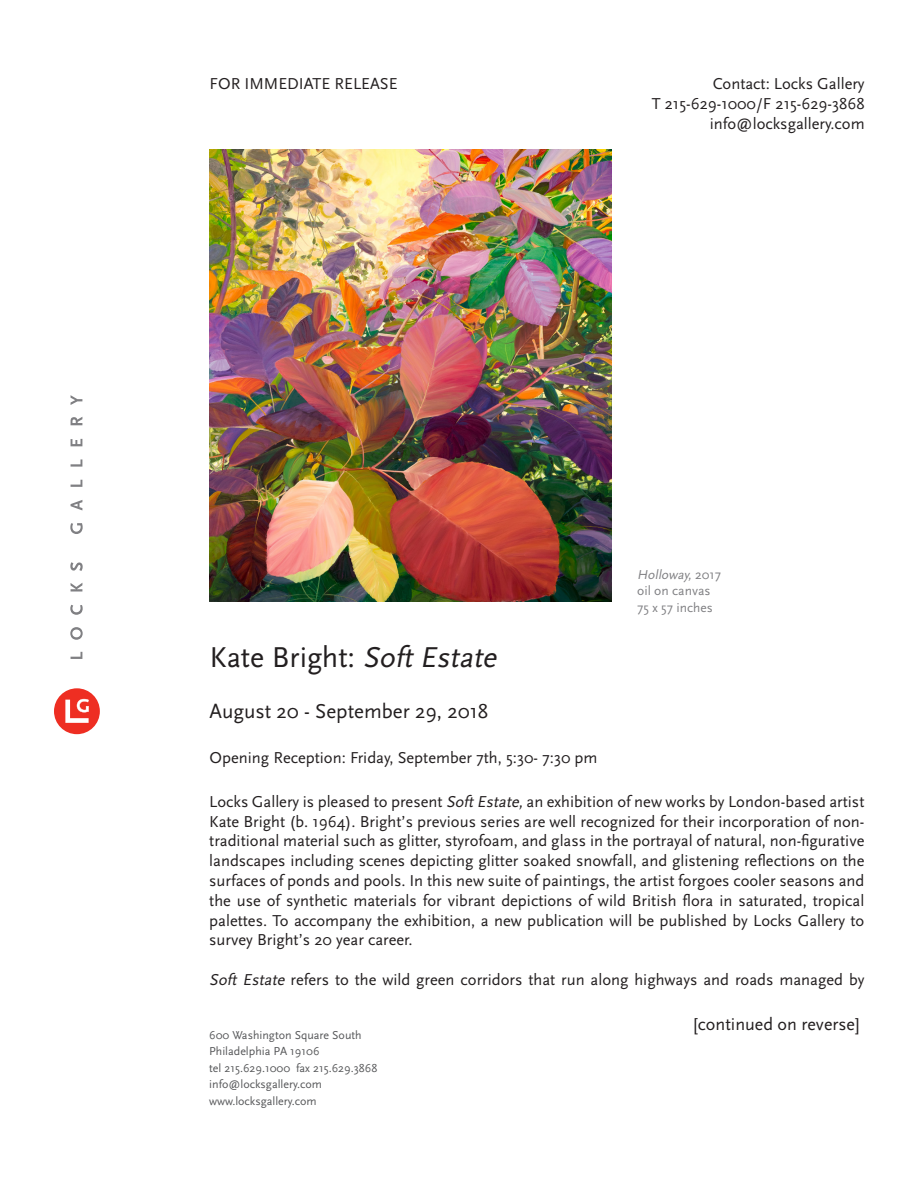
<style>
.page{position:relative;width:918px;height:1188px;background:#fff}
.page>*{position:absolute;margin:0;border:0;box-sizing:border-box;transform-origin:0 0}
.t1{font:30px "Scala Sans";color:#231f20}
.t2{font:21px "Scala Sans";color:#231f20}
.t3{font:18px "Scala Sans";color:#231f20}
.t4{font:16.5px/19.8px "Scala Sans";color:#231f20;text-align:justify}
.t5{font:13.5px "Scala Sans";color:#808083}
.t6{font:italic 13.5px "Scala Sans";color:#808083}
.t7{font:12px/16.5px "Scala Sans";color:#57585a}
.s1{font-style:italic}
.s2{font-style:normal}
</style>
<div class="page">
<div style="left:54px;top:688px;width:46px;height:46px;background:#ee2e22;border-radius:50%"></div>
<svg style="left:65px;top:699px;width:24px;height:24px"></svg>
<svg style="left:71px;top:652px;width:11px;height:7px"></svg>
<svg style="left:70px;top:627px;width:13px;height:13px"></svg>
<svg style="left:70px;top:605px;width:13px;height:10px"></svg>
<svg style="left:71px;top:583px;width:11px;height:9px"></svg>
<svg style="left:70px;top:562px;width:13px;height:9px"></svg>
<svg style="left:70px;top:523px;width:13px;height:11px"></svg>
<svg style="left:71px;top:500px;width:11px;height:10px"></svg>
<svg style="left:71px;top:480px;width:11px;height:7px"></svg>
<svg style="left:71px;top:459px;width:11px;height:8px"></svg>
<svg style="left:71px;top:439px;width:11px;height:7px"></svg>
<svg style="left:71px;top:417px;width:11px;height:8px"></svg>
<svg style="left:71px;top:395px;width:11px;height:10px"></svg>
<img style="left:209px;top:150px;width:403px;height:451px">
<p class="t4" style="left:209px;top:74px;width:190px">FOR IMMEDIATE RELEASE</p>
<p class="t4" style="left:713px;top:74px;width:153px">Contact: Locks Gallery</p>
<p class="t4" style="left:652px;top:94px;width:214px">T 215-629-1000/F 215-629-3868</p>
<p class="t4" style="left:710px;top:114px;width:156px">info@locksgallery.com</p>
<p class="t1" style="left:210px;top:641px;width:294px">Kate Bright: <span class="s1">SoftEstate</span></p>
<p class="t2" style="left:210px;top:700px;width:280px">August 20 - September 29, 2018</p>
<p class="t4" style="left:210px;top:748px;width:390px">Opening Reception: Friday, September 7th, 5:30- 7:30 pm</p>
<p class="t6" style="left:637px;top:568px;width:85px">Holloway,<span class="s2">2 0 1 7</span></p>
<p class="t5" style="left:637px;top:584px;width:75px">oil on canvas</p>
<p class="t5" style="left:637px;top:600px;width:77px">75 x 57 inches</p>
<p class="t4" style="left:209px;top:792px;width:657px">Locks Gallery is pleased to present <span class="s1">SoftEstate,</span>an exhibition of new works by London-based artist Kate Bright (b. 1964). Bright’s previous series are well recognized for their incorporation of non&shy;traditional material such as glitter, styrofoam, and glass in the portrayal of natural, non-figurative landscapes including scenes depicting glitter soaked snowfall, and glistening reflections on the surfaces of ponds and pools. In this new suite of paintings, the artist forgoes cooler seasons and the use of synthetic materials for vibrant depictions of wild British flora in saturated, tropical palettes. To accompany the exhibition, a new publication will be published by Locks Gallery to survey Bright’s 20 year career.</p>
<p class="t4" style="left:209px;top:970px;width:657px"><span class="s1">Soft Estate</span> refers to the wild green corridors that run along highways and roads managed by</p>
<p class="t7" style="left:209px;top:1027px;width:170px">600 Washington Square South<br>Philadelphia PA 19106<br>tel 215.629.1000 fax 215.629.3868 info@locksgallery.com www.locksgallery.com</p>
<p class="t3" style="left:693px;top:1014px;width:168px">[continued on reverse]</p>
</div>
